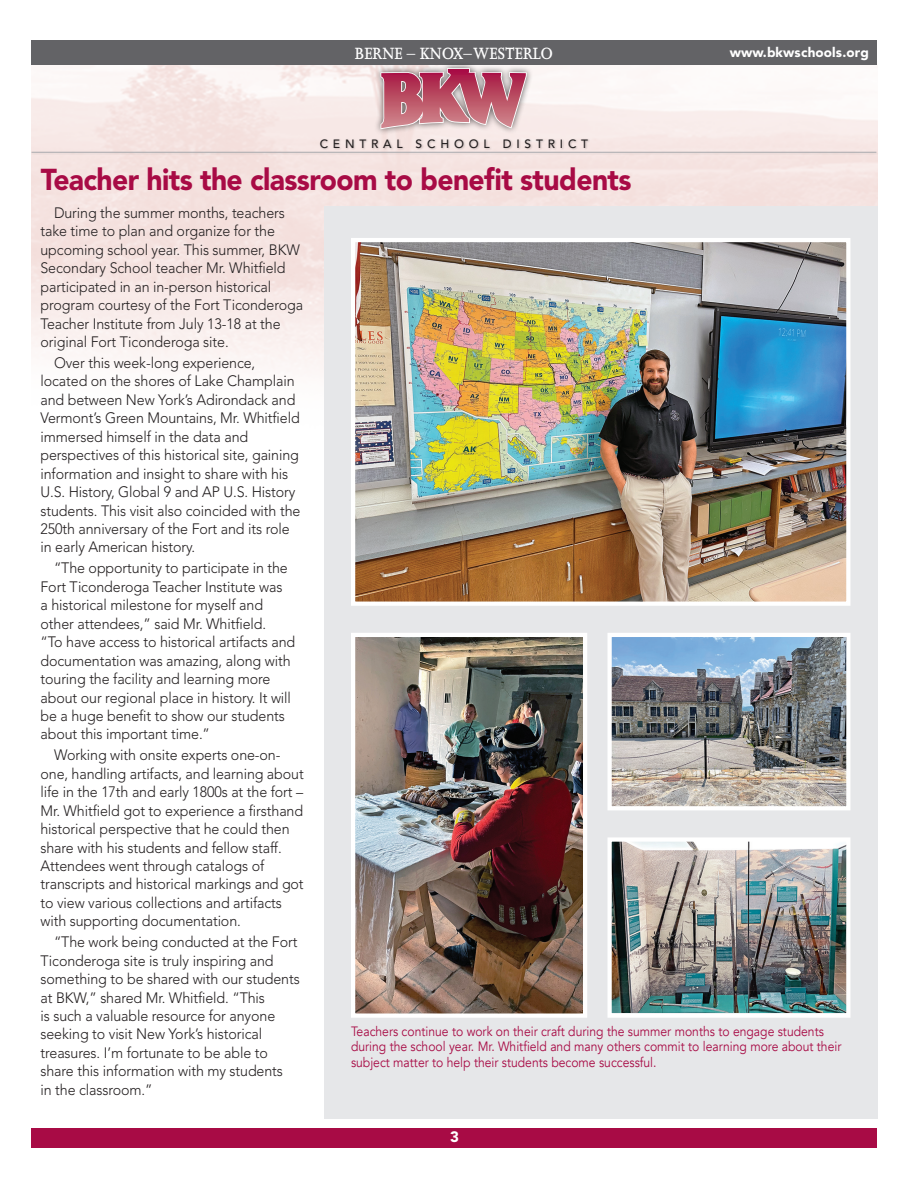
<style>
.page{position:relative;width:918px;height:1188px;background:#fff}
.page>*{position:absolute;margin:0;border:0;box-sizing:border-box;transform-origin:0 0}
.t1{font:900 30px "Avenir LT Std";letter-spacing:-.02em;color:#a80b45;scale:.94 1}
.t2{font:600 18.75px "Joanna MT Std";color:#fff;scale:.9 1}
.t3{font:300 15px/18.5px "Avenir LT Std";letter-spacing:-.005em;color:#231f20;scale:.95 1}
.t4{font:900 15px "Avenir LT Std";color:#fff}
.t5{font:13.5px/15.8px "Avenir";color:#a80b45;scale:.9 1}
.t6{font:900 13.5px "Avenir LT Std";letter-spacing:.01em;color:#fff}
.t7{font:500 12px "Avenir LT Std";letter-spacing:.4em;color:#231f20}
</style>
<div class="page">
<div style="left:32px;top:1128px;width:846px;height:20px;background:#a80b45"></div>
<div style="left:32px;top:40px;width:846px;height:25px;background:#636366"></div>
<div style="left:31px;top:139px;width:848px;height:16px;background:#231f20;opacity:.25"></div>
<hr style="left:32px;top:152px;width:844px;height:1px;background:#a8a9ad">
<div style="left:374px;top:61px;width:159px;height:75px;background:#231f20;opacity:.75"></div>
<svg style="left:380px;top:68px;width:147px;height:62px;background:#c47c8b"></svg>
<div style="left:324px;top:207px;width:554px;height:912px;background:#e6e7e9"></div>
<img style="left:356px;top:243px;width:489px;height:358px">
<div style="left:351px;top:238px;width:499px;height:368px;border:4px solid #fff"></div>
<img style="left:356px;top:638px;width:226px;height:375px">
<div style="left:351px;top:633px;width:236px;height:385px;border:4px solid #fff"></div>
<img style="left:612px;top:638px;width:233px;height:167px">
<div style="left:607px;top:633px;width:243px;height:177px;border:4px solid #fff"></div>
<img style="left:612px;top:842px;width:233px;height:171px">
<div style="left:607px;top:837px;width:243px;height:181px;border:4px solid #fff"></div>
<p class="t2" style="left:355px;top:43px;width:221px">BERNE – KNOX– WESTERLO</p>
<p class="t6" style="left:730px;top:44px;width:141px">www.bkwschools.org</p>
<p class="t7" style="left:320px;top:137px;width:270px">CENTRAL SCHOOL DISTRICT</p>
<h1 class="t1" style="left:41px;top:161px;width:630px">Teacher hits the classroom to benefit students</h1>
<p class="t3" style="left:41px;top:204px;width:278px;text-indent:13px">During the summer months, teachers take time to plan and organize for the upcoming school year. This summer, BKW Secondary School teacher Mr. Whitfield participated in an in-person historical program courtesy of the Fort Ticonderoga Teacher Institute from July 13-18 at the original Fort Ticonderoga site.</p>
<p class="t3" style="left:41px;top:354px;width:275px;text-indent:13px">Over this week-long experience, located on the shores of Lake Champlain and between New York’s Adirondack and Vermont’s Green Mountains, Mr. Whitfield immersed himself in the data and perspectives of this historical site, gaining information and insight to share with his U.S. History, Global 9 and AP U.S. History students. This visit also coincided with the 250th anniversary of the Fort and its role in early American history.</p>
<p class="t3" style="left:41px;top:559px;width:270px;text-indent:13px">“The opportunity to participate in the Fort Ticonderoga Teacher Institute was<br>a historical milestone for myself and other attendees,” said Mr. Whitfield.<br>“To have access to historical artifacts and documentation was amazing, along with touring the facility and learning more about our regional place in history. It will be a huge benefit to show our students about this important time.”</p>
<p class="t3" style="left:41px;top:746px;width:279px;text-indent:13px">Working with onsite experts one-on&shy;one, handling artifacts, and learning about life in the 17th and early 1800s at the fort – Mr. Whitfield got to experience a firsthand historical perspective that he could then share with his students and fellow staff.<br>Attendees went through catalogs of transcripts and historical markings and got to view various collections and artifacts with supporting documentation.</p>
<p class="t3" style="left:41px;top:933px;width:275px;text-indent:13px">“The work being conducted at the Fort Ticonderoga site is truly inspiring and something to be shared with our students at BKW,” shared Mr. Whitfield. “This<br>is such a valuable resource for anyone seeking to visit New York’s historical treasures. I’m fortunate to be able to share this information with my students<br>in the classroom.”</p>
<p class="t5" style="left:351px;top:1023px;width:546px">Teachers continue to work on their craft during the summer months to engage students during the school year. Mr. Whitfield and many others commit to learning more about their subject matter to help their students become successful.</p>
<p class="t4" style="left:450px;top:1128px;width:10px">3</p>
</div>
